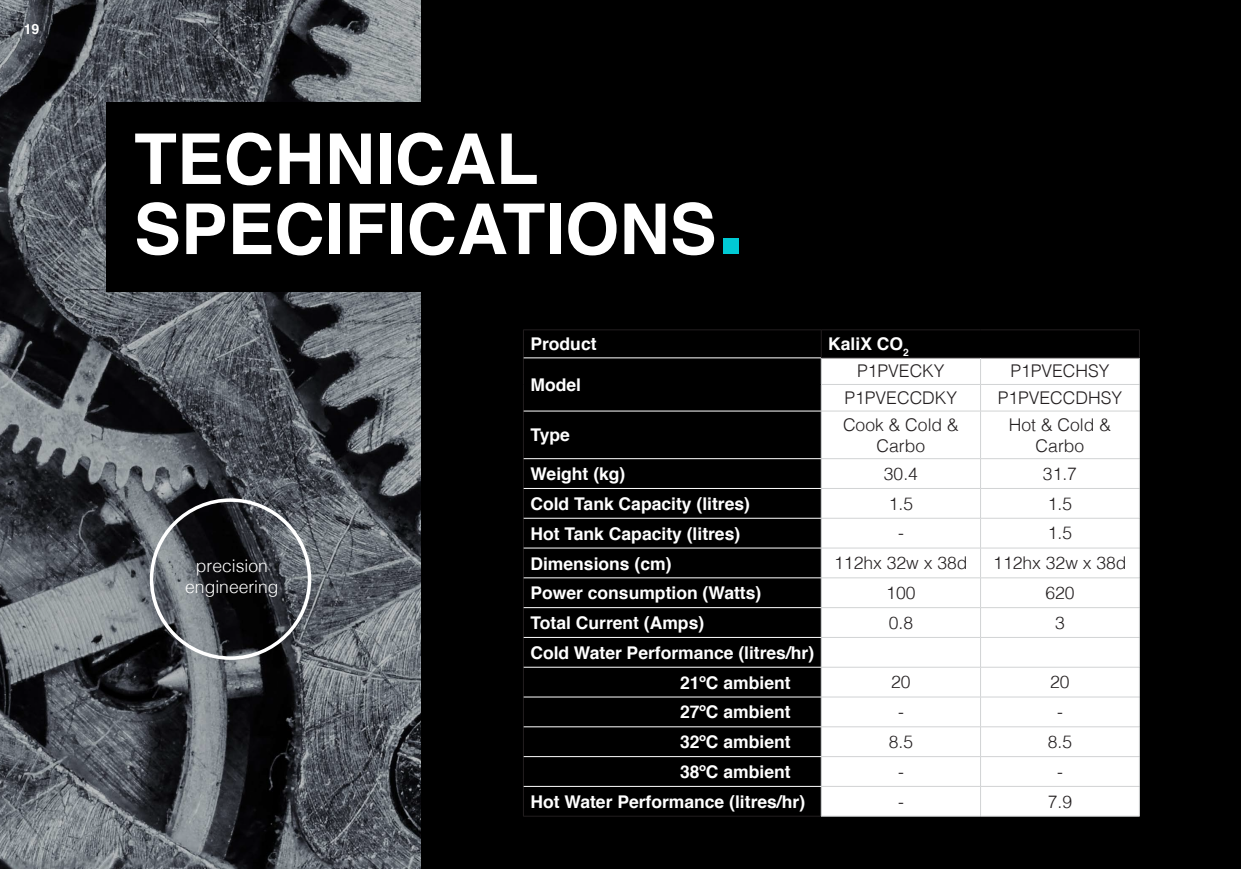
<style>
.page{position:relative;width:1241px;height:869px;background:#fff}
.page>*{position:absolute;margin:0;border:0;box-sizing:border-box;transform-origin:0 0}
.t1{font:700 70px "Helvetica";color:#fff}
.t2{font:700 17.5px "Helvetica";color:#fff}
.t3{font:300 17.5px/21px "Helvetica";color:#231f20;text-align:center}
.t4{font:300 17.5px "Helvetica";color:#fff}
.t5{font:700 14px "Helvetica";color:#fff}
.s1{font-size:105px;color:#00cad4}
</style>
<div class="page">
<div style="left:0;top:0;width:1240px;height:868px;background:#000"></div>
<svg style="left:0;top:0;width:420px;height:868px"></svg>
<div style="left:106px;top:102px;width:668px;height:190px;background:#000"></div>
<div style="left:821px;top:358px;width:317px;height:457px;background:#fff"></div>
<hr style="left:523px;top:329px;width:298px;height:1px;background:#231f20">
<hr style="left:821px;top:329px;width:159px;height:1px;background:#231f20">
<hr style="left:980px;top:329px;width:159px;height:1px;background:#231f20">
<hr style="left:820px;top:357px;width:160px;height:1px;background:#231f20">
<hr style="left:980px;top:357px;width:159px;height:1px;background:#231f20">
<svg style="left:523px;top:330px;width:1px;height:80px"></svg>
<hr style="left:523px;top:411px;width:1px;height:47px;background:#231f20">
<hr style="left:523px;top:458px;width:1px;height:30px;background:#231f20">
<hr style="left:523px;top:488px;width:1px;height:30px;background:#231f20">
<svg style="left:523px;top:518px;width:1px;height:29px"></svg>
<hr style="left:523px;top:547px;width:1px;height:30px;background:#231f20">
<hr style="left:523px;top:577px;width:1px;height:30px;background:#231f20">
<hr style="left:523px;top:607px;width:1px;height:30px;background:#231f20">
<hr style="left:523px;top:637px;width:1px;height:30px;background:#231f20">
<svg style="left:523px;top:667px;width:1px;height:29px"></svg>
<hr style="left:523px;top:696px;width:1px;height:30px;background:#231f20">
<hr style="left:523px;top:726px;width:1px;height:30px;background:#231f20">
<hr style="left:523px;top:756px;width:1px;height:30px;background:#231f20">
<svg style="left:523px;top:786px;width:1px;height:29px"></svg>
<hr style="left:523px;top:815px;width:297px;height:1px;background:#231f20">
<hr style="left:820px;top:384px;width:160px;height:1px;background:#d1d3d4">
<svg style="left:820px;top:330px;width:1px;height:80px"></svg>
<hr style="left:980px;top:384px;width:159px;height:1px;background:#d1d3d4">
<svg style="left:980px;top:358px;width:1px;height:52px"></svg>
<svg style="left:1138px;top:330px;width:1px;height:80px"></svg>
<hr style="left:820px;top:410px;width:160px;height:1px;background:#d1d3d4">
<hr style="left:820px;top:411px;width:1px;height:47px;background:#d1d3d4">
<hr style="left:980px;top:410px;width:159px;height:1px;background:#d1d3d4">
<hr style="left:980px;top:411px;width:1px;height:47px;background:#d1d3d4">
<hr style="left:1138px;top:411px;width:1px;height:47px;background:#d1d3d4">
<hr style="left:820px;top:458px;width:160px;height:1px;background:#d1d3d4">
<hr style="left:820px;top:458px;width:1px;height:30px;background:#d1d3d4">
<hr style="left:980px;top:458px;width:159px;height:1px;background:#d1d3d4">
<hr style="left:980px;top:458px;width:1px;height:30px;background:#d1d3d4">
<hr style="left:1138px;top:458px;width:1px;height:30px;background:#d1d3d4">
<hr style="left:820px;top:488px;width:160px;height:1px;background:#d1d3d4">
<hr style="left:980px;top:488px;width:159px;height:1px;background:#d1d3d4">
<hr style="left:820px;top:517px;width:160px;height:1px;background:#d1d3d4">
<hr style="left:980px;top:517px;width:159px;height:1px;background:#d1d3d4">
<hr style="left:820px;top:547px;width:160px;height:1px;background:#d1d3d4">
<hr style="left:980px;top:547px;width:159px;height:1px;background:#d1d3d4">
<hr style="left:820px;top:577px;width:160px;height:1px;background:#d1d3d4">
<svg style="left:820px;top:488px;width:1px;height:119px"></svg>
<hr style="left:980px;top:577px;width:159px;height:1px;background:#d1d3d4">
<svg style="left:980px;top:489px;width:1px;height:118px"></svg>
<svg style="left:1138px;top:489px;width:1px;height:118px"></svg>
<hr style="left:820px;top:607px;width:160px;height:1px;background:#d1d3d4">
<hr style="left:820px;top:607px;width:1px;height:30px;background:#d1d3d4">
<hr style="left:980px;top:607px;width:159px;height:1px;background:#d1d3d4">
<hr style="left:980px;top:607px;width:1px;height:30px;background:#d1d3d4">
<hr style="left:1138px;top:607px;width:1px;height:30px;background:#d1d3d4">
<hr style="left:820px;top:636px;width:160px;height:1px;background:#d1d3d4">
<hr style="left:980px;top:636px;width:159px;height:1px;background:#d1d3d4">
<hr style="left:820px;top:666px;width:160px;height:1px;background:#d1d3d4">
<hr style="left:980px;top:666px;width:159px;height:1px;background:#d1d3d4">
<hr style="left:820px;top:696px;width:160px;height:1px;background:#d1d3d4">
<svg style="left:820px;top:637px;width:1px;height:89px"></svg>
<hr style="left:980px;top:696px;width:159px;height:1px;background:#d1d3d4">
<svg style="left:980px;top:637px;width:1px;height:89px"></svg>
<svg style="left:1138px;top:637px;width:1px;height:89px"></svg>
<hr style="left:820px;top:726px;width:160px;height:1px;background:#d1d3d4">
<hr style="left:820px;top:726px;width:1px;height:30px;background:#d1d3d4">
<hr style="left:980px;top:726px;width:159px;height:1px;background:#d1d3d4">
<hr style="left:980px;top:726px;width:1px;height:30px;background:#d1d3d4">
<hr style="left:1138px;top:726px;width:1px;height:30px;background:#d1d3d4">
<hr style="left:820px;top:756px;width:160px;height:1px;background:#d1d3d4">
<hr style="left:980px;top:756px;width:159px;height:1px;background:#d1d3d4">
<hr style="left:820px;top:785px;width:160px;height:1px;background:#d1d3d4">
<svg style="left:820px;top:756px;width:1px;height:59px"></svg>
<hr style="left:980px;top:785px;width:159px;height:1px;background:#d1d3d4">
<svg style="left:980px;top:757px;width:1px;height:58px"></svg>
<svg style="left:1138px;top:757px;width:1px;height:58px"></svg>
<hr style="left:820px;top:815px;width:160px;height:1px;background:#d1d3d4">
<hr style="left:980px;top:815px;width:159px;height:1px;background:#d1d3d4">
<hr style="left:523px;top:357px;width:297px;height:1px;background:#fff">
<hr style="left:523px;top:410px;width:297px;height:1px;background:#fff">
<hr style="left:523px;top:458px;width:297px;height:1px;background:#fff">
<hr style="left:523px;top:488px;width:297px;height:1px;background:#fff">
<hr style="left:523px;top:517px;width:297px;height:1px;background:#fff">
<hr style="left:523px;top:547px;width:297px;height:1px;background:#fff">
<hr style="left:523px;top:577px;width:297px;height:1px;background:#fff">
<hr style="left:523px;top:607px;width:297px;height:1px;background:#fff">
<hr style="left:523px;top:636px;width:297px;height:1px;background:#fff">
<hr style="left:523px;top:666px;width:297px;height:1px;background:#fff">
<hr style="left:523px;top:696px;width:297px;height:1px;background:#fff">
<hr style="left:523px;top:726px;width:297px;height:1px;background:#fff">
<hr style="left:523px;top:756px;width:297px;height:1px;background:#fff">
<hr style="left:523px;top:785px;width:297px;height:1px;background:#fff">
<div style="left:150px;top:498px;width:161px;height:161px;border:4px solid #fff;border-radius:50%"></div>
<p class="t5" style="left:24px;top:18px;width:17px">19</p>
<p class="t1" style="left:134px;top:103px;width:406px">TECHNICAL</p>
<p class="t1" style="left:134px;top:173px;width:613px">SPECIFICATIONS<span class="s1">.</span></p>
<p class="t4" style="left:196px;top:550px;width:73px">precision</p>
<p class="t4" style="left:185px;top:571px;width:95px">engineering</p>
<p class="t2" style="left:530px;top:330px;width:68px">Product</p>
<p class="t2" style="left:828px;top:330px;width:82px">KaliX CO<sub>2</sub></p>
<p class="t2" style="left:530px;top:370px;width:52px">Model</p>
<p class="t3" style="left:857px;top:359px;width:89px">P1PVECKY</p>
<p class="t3" style="left:1010px;top:359px;width:101px">P1PVECHSY</p>
<p class="t3" style="left:844px;top:386px;width:114px">P1PVECCDKY</p>
<p class="t3" style="left:997px;top:386px;width:126px">P1PVECCDHSY</p>
<p class="t2" style="left:530px;top:421px;width:41px">Type</p>
<p class="t3" style="left:842px;top:412px;width:117px">Cook &amp; Cold &amp;<br>Carbo</p>
<p class="t3" style="left:1008px;top:412px;width:104px">Hot &amp; Cold &amp;<br>Carbo</p>
<p class="t2" style="left:530px;top:459px;width:96px">Weight (kg)</p>
<p class="t3" style="left:883px;top:461px;width:36px">30.4</p>
<p class="t3" style="left:1042px;top:461px;width:36px">31.7</p>
<p class="t2" style="left:530px;top:489px;width:221px">Cold Tank Capacity (litres)</p>
<p class="t3" style="left:888px;top:491px;width:26px">1.5</p>
<p class="t3" style="left:1047px;top:491px;width:26px">1.5</p>
<p class="t2" style="left:530px;top:519px;width:211px">Hot Tank Capacity (litres)</p>
<p class="t3" style="left:897px;top:521px;width:7px">-</p>
<p class="t3" style="left:1047px;top:521px;width:26px">1.5</p>
<p class="t2" style="left:530px;top:549px;width:142px">Dimensions (cm)</p>
<p class="t3" style="left:834px;top:551px;width:135px">112hx 32w x 38d</p>
<p class="t3" style="left:993px;top:551px;width:135px">112hx 32w x 38d</p>
<p class="t2" style="left:530px;top:578px;width:232px">Power consumption (Watts)</p>
<p class="t3" style="left:886px;top:580px;width:31px">100</p>
<p class="t3" style="left:1045px;top:580px;width:31px">620</p>
<p class="t2" style="left:530px;top:608px;width:175px">Total Current (Amps)</p>
<p class="t3" style="left:888px;top:610px;width:26px">0.8</p>
<p class="t3" style="left:1054px;top:610px;width:11px">3</p>
<p class="t2" style="left:530px;top:638px;width:285px">Cold Water Performance (litres/hr)</p>
<p class="t2" style="left:680px;top:668px;width:112px">21ºC ambient</p>
<p class="t3" style="left:891px;top:670px;width:21px">20</p>
<p class="t3" style="left:1050px;top:670px;width:21px">20</p>
<p class="t2" style="left:680px;top:697px;width:112px">27ºC ambient</p>
<p class="t3" style="left:897px;top:700px;width:7px">-</p>
<p class="t3" style="left:1056px;top:700px;width:7px">-</p>
<p class="t2" style="left:680px;top:727px;width:112px">32ºC ambient</p>
<p class="t3" style="left:888px;top:729px;width:26px">8.5</p>
<p class="t3" style="left:1047px;top:729px;width:26px">8.5</p>
<p class="t2" style="left:680px;top:757px;width:112px">38ºC ambient</p>
<p class="t3" style="left:897px;top:759px;width:7px">-</p>
<p class="t3" style="left:1056px;top:759px;width:7px">-</p>
<p class="t2" style="left:530px;top:787px;width:276px">Hot Water Performance (litres/hr)</p>
<p class="t3" style="left:897px;top:789px;width:7px">-</p>
<p class="t3" style="left:1047px;top:789px;width:26px">7.9</p>
</div>
